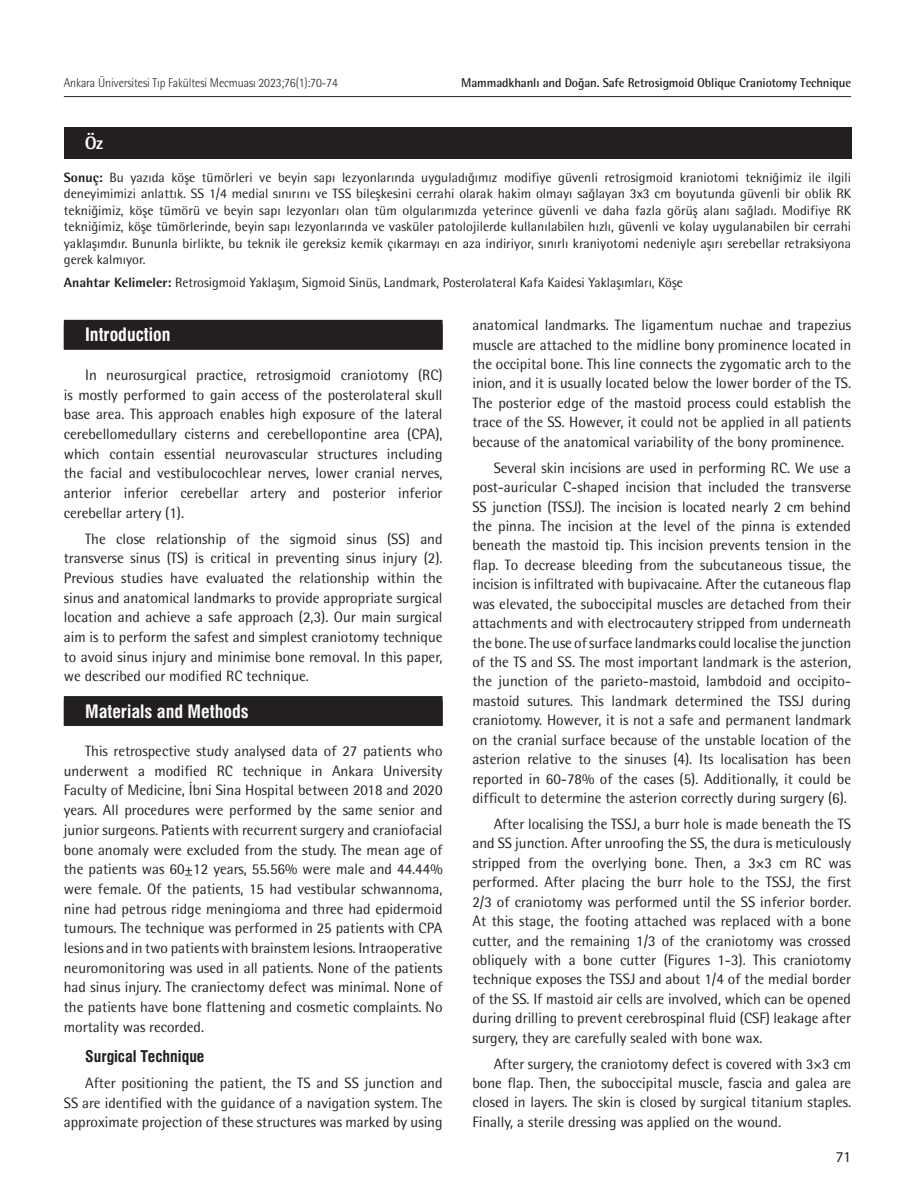
<style>
.page{position:relative;width:915px;height:1191px;background:#fff}
.page>*{position:absolute;margin:0;border:0;box-sizing:border-box;transform-origin:0 0}
.ANA_BASLIK{font:18px "Swiss Condensed Bold Tr";color:#fff}
.t1{font:800 18px "Rotis Semi Sans Std";color:#fff}
.ARA_BASLIK{font:15.75px "Swiss Condensed Bold Tr";color:#231f20}
.YAZI{font:15px/19.5px "Rotis Semi Sans Std";color:#231f20;text-align:justify}
.t2{font:15px "Myriad Pro";color:#231f20}
.OZET{font:13.5px/16.5px "Rotis Semi Sans Std";color:#231f20;text-align:justify}
.t3{font:700 12.75px "Rotis Semi Sans Std";letter-spacing:-.01em;color:#231f20}
.t4{font:300 12.75px "Rotis Semi Sans Std";letter-spacing:-.01em;color:#231f20;scale:.95 1}
.s1{font-weight:800}
</style>
<div class="page">
<hr style="left:64px;top:96px;width:786px;height:1px;background:#231f20">
<div style="left:64px;top:320px;width:378px;height:29px;background:#231f20"></div>
<div style="left:64px;top:696px;width:378px;height:30px;background:#231f20"></div>
<div style="left:64px;top:128px;width:786px;height:31px;background:#231f20"></div>
<p class="t4" style="left:64px;top:75px;width:290px">Ankara Üniversitesi Tıp Fakültesi Mecmuası 2023;76(1):70-74</p>
<p class="t3" style="left:461px;top:75px;width:391px">Mammadkhanlı and Doğan. Safe Retrosigmoid Oblique Craniotomy Technique</p>
<p class="t1" style="left:85px;top:132px;width:20px">Öz</p>
<p class="OZET" style="left:64px;top:169px;width:788px"><span class="s1">Sonuç:</span> Bu yazıda köşe tümörleri ve beyin sapı lezyonlarında uyguladığımız modifiye güvenli retrosigmoid kraniotomi tekniğimiz ile ilgili deneyimimizi anlattık. SS 1/4 medial sınırını ve TSS bileşkesini cerrahi olarak hakim olmayı sağlayan 3x3 cm boyutunda güvenli bir oblik RK tekniğimiz, köşe tümörü ve beyin sapı lezyonları olan tüm olgularımızda yeterince güvenli ve daha fazla görüş alanı sağladı. Modifiye RK tekniğimiz, köşe tümörlerinde, beyin sapı lezyonlarında ve vasküler patolojilerde kullanılabilen hızlı, güvenli ve kolay uygulanabilen bir cerrahi yaklaşımdır. Bununla birlikte, bu teknik ile gereksiz kemik çıkarmayı en aza indiriyor, sınırlı kraniyotomi nedeniyle aşırı serebellar retraksiyona gerek kalmıyor.</p>
<p class="OZET" style="left:64px;top:274px;width:620px"><span class="s1">Anahtar Kelimeler:</span> Retrosigmoid Yaklaşım, Sigmoid Sinüs, Landmark, Posterolateral Kafa Kaidesi Yaklaşımları, Köşe</p>
<p class="ANA_BASLIK" style="left:85px;top:324px;width:87px">Introduction</p>
<p class="YAZI" style="left:64px;top:365px;width:380px;text-indent:21px">In neurosurgical practice, retrosigmoid craniotomy (RC) is mostly performed to gain access of the posterolateral skull base area. This approach enables high exposure of the lateral cerebellomedullary cisterns and cerebellopontine area (CPA), which contain essential neurovascular structures including the facial and vestibulocochlear nerves, lower cranial nerves, anterior inferior cerebellar artery and posterior inferior cerebellar artery (1).</p>
<p class="YAZI" style="left:64px;top:528px;width:380px;text-indent:21px">The close relationship of the sigmoid sinus (SS) and transverse sinus (TS) is critical in preventing sinus injury (2).<br>Previous studies have evaluated the relationship within the sinus and anatomical landmarks to provide appropriate surgical location and achieve a safe approach (2,3). Our main surgical aim is to perform the safest and simplest craniotomy technique to avoid sinus injury and minimise bone removal. In this paper, we described our modified RC technique.</p>
<p class="ANA_BASLIK" style="left:85px;top:700px;width:165px">Materials and Methods</p>
<p class="YAZI" style="left:64px;top:741px;width:380px;text-indent:21px">This retrospective study analysed data of 27 patients who underwent a modified RC technique in Ankara University Faculty of Medicine, İbni Sina Hospital between 2018 and 2020 years. All procedures were performed by the same senior and junior surgeons. Patients with recurrent surgery and craniofacial bone anomaly were excluded from the study. The mean age of the patients was 60±12 years, 55.56% were male and 44.44% were female. Of the patients, 15 had vestibular schwannoma, nine had petrous ridge meningioma and three had epidermoid tumours. The technique was performed in 25 patients with CPA lesions and in two patients with brainstem lesions. Intraoperative neuromonitoring was used in all patients. None of the patients had sinus injury. The craniectomy defect was minimal. None of the patients have bone flattening and cosmetic complaints. No mortality was recorded.</p>
<p class="ARA_BASLIK" style="left:85px;top:1046px;width:121px">Surgical Technique</p>
<p class="YAZI" style="left:64px;top:1072px;width:380px;text-indent:21px">After positioning the patient, the TS and SS junction and SS are identified with the guidance of a navigation system. The approximate projection of these structures was marked by using</p>
<p class="YAZI" style="left:472px;top:315px;width:380px">anatomical landmarks. The ligamentum nuchae and trapezius muscle are attached to the midline bony prominence located in the occipital bone. This line connects the zygomatic arch to the inion, and it is usually located below the lower border of the TS.<br>The posterior edge of the mastoid process could establish the trace of the SS. However, it could not be applied in all patients because of the anatomical variability of the bony prominence.</p>
<p class="YAZI" style="left:472px;top:458px;width:380px;text-indent:21px">Several skin incisions are used in performing RC. We use a post-auricular C-shaped incision that included the transverse SS junction (TSSJ). The incision is located nearly 2 cm behind the pinna. The incision at the level of the pinna is extended beneath the mastoid tip. This incision prevents tension in the flap. To decrease bleeding from the subcutaneous tissue, the incision is infiltrated with bupivacaine. After the cutaneous flap was elevated, the suboccipital muscles are detached from their attachments and with electrocautery stripped from underneath the bone. The use of surface landmarks could localise the junction of the TS and SS. The most important landmark is the asterion, the junction of the parieto-mastoid, lambdoid and occipito&shy;mastoid sutures. This landmark determined the TSSJ during craniotomy. However, it is not a safe and permanent landmark on the cranial surface because of the unstable location of the asterion relative to the sinuses (4). Its localisation has been reported in 60-78% of the cases (5). Additionally, it could be difficult to determine the asterion correctly during surgery (6).</p>
<p class="YAZI" style="left:472px;top:814px;width:380px;text-indent:21px">After localising the TSSJ, a burr hole is made beneath the TS and SS junction. After unroofing the SS, the dura is meticulously stripped from the overlying bone. Then, a 3×3 cm RC was performed. After placing the burr hole to the TSSJ, the first 2/3 of craniotomy was performed until the SS inferior border.<br>At this stage, the footing attached was replaced with a bone cutter, and the remaining 1/3 of the craniotomy was crossed obliquely with a bone cutter (Figures 1-3). This craniotomy technique exposes the TSSJ and about 1/4 of the medial border of the SS. If mastoid air cells are involved, which can be opened during drilling to prevent cerebrospinal fluid (CSF) leakage after surgery, they are carefully sealed with bone wax.</p>
<p class="YAZI" style="left:472px;top:1053px;width:380px;text-indent:21px">After surgery, the craniotomy defect is covered with 3×3 cm bone flap. Then, the suboccipital muscle, fascia and galea are closed in layers. The skin is closed by surgical titanium staples.<br>Finally, a sterile dressing was applied on the wound.</p>
<p class="t2" style="left:835px;top:1147px;width:17px">71</p>
</div>
